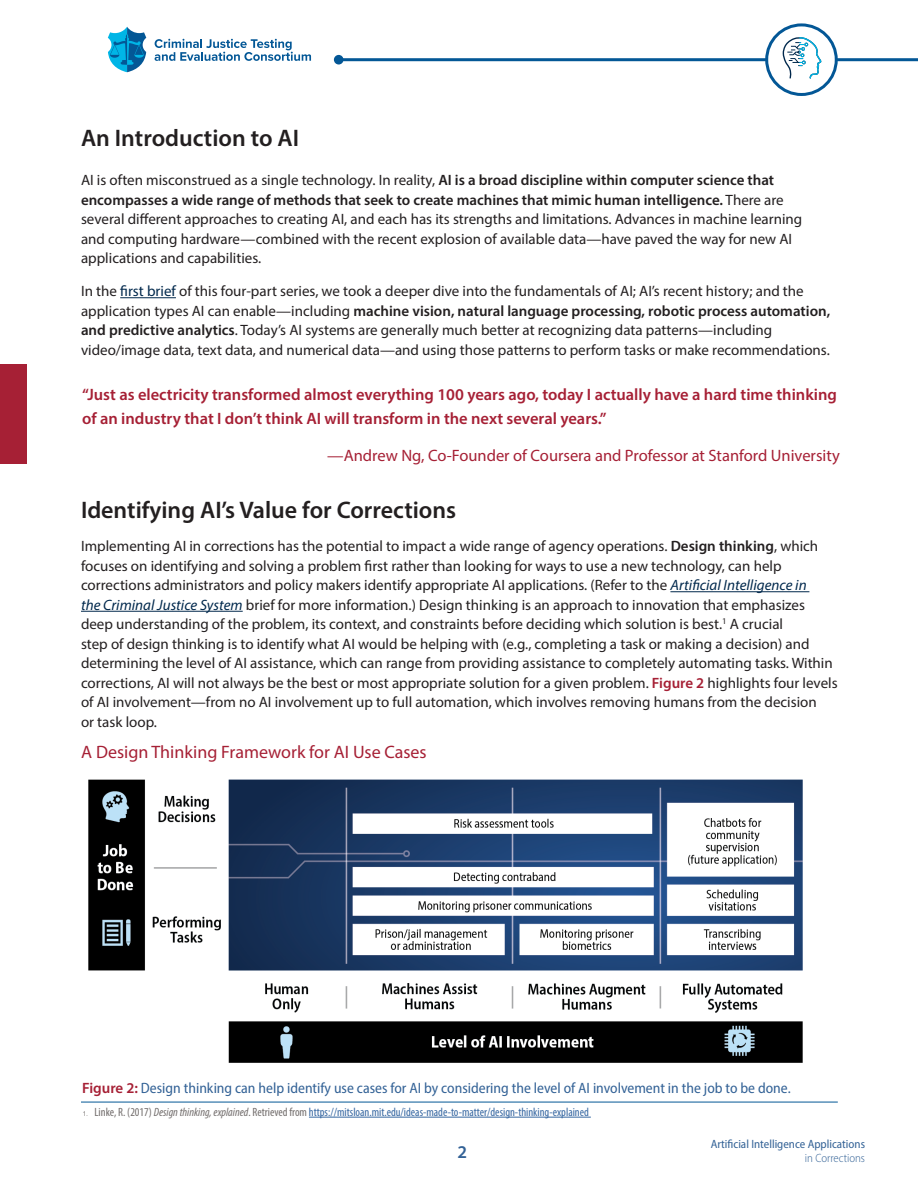
<style>
.page{position:relative;width:918px;height:1188px;background:#fff}
.page>*{position:absolute;margin:0;border:0;box-sizing:border-box;transform-origin:0 0}
.Header2{font:600 24px "Myriad Pro";color:#231f20}
.Header4{font:18px "Myriad Pro";color:#a62035}
.t1{font:600 18px "Myriad Pro";color:#336296}
.Call_out{font:600 16.5px/24px "Myriad Pro";color:#a62035}
.Call_out-2{font:16.5px "Myriad Pro";color:#a62035}
.t2{font:15px/19.5px "Myriad Pro";color:#231f20}
.Graphic_Header_Figur{font:semi-condensed 15px "Myriad Pro";color:#336296}
.t3{font:condensed 12px "Myriad Pro";color:#3566a1}
.t4{font:semi-condensed 12px "Myriad Pro";color:#336296}
.t5{font:300 semi-condensed 12px "Myriad Pro";color:#336296}
.s1{font-weight:600}
.s2{color:#00284c}
.s3{font-style:italic;color:#00284c}
.s4{font-weight:600;color:#a62035}
.s5{font-weight:600;font-stretch:normal;color:#a62035}
.s6{font-family:"Gill Sans Nova";font-stretch:normal;font-size:7.05px;color:#726d6c}
.s7{color:#726d6c}
.s8{font-style:italic;color:#726d6c}
</style>
<div class="page">
<hr style="left:339px;top:58px;width:579px;height:3px;background:#035796">
<div style="left:334px;top:55px;width:10px;height:10px;background:#035796;border-radius:50%"></div>
<svg style="left:155px;top:39px;width:156px;height:22px"></svg>
<svg style="left:108px;top:27px;width:38px;height:45px"></svg>
<div style="left:767px;top:25px;width:69px;height:69px;background:#fff;border-radius:50%"></div>
<svg style="left:782px;top:37px;width:40px;height:42px"></svg>
<div style="left:765px;top:23px;width:73px;height:73px;border:3px solid #035796;border-radius:50%"></div>
<hr style="left:120px;top:297px;width:56px;height:1px;background:#00284c">
<hr style="left:670px;top:591px;width:139px;height:1px;background:#00284c">
<hr style="left:81px;top:611px;width:162px;height:1px;background:#00284c">
<div style="left:0;top:364px;width:26px;height:100px;background:#a62035"></div>
<hr style="left:81px;top:1102px;width:757px;height:1px;background:#035796">
<hr style="left:309px;top:1117px;width:282px;height:1px;background:#3566a1">
<img style="left:88px;top:779px;width:715px;height:284px">
<p class="Header2" style="left:81px;top:122px;width:220px">An Introduction to AI</p>
<p class="t2" style="left:81px;top:170px;width:723px">AI is often misconstrued as a single technology. In reality, <span class="s1">AI is a broad discipline within computer science that encompasses a wide range of methods that seek to create machines that mimic human intelligence.</span> There are several different approaches to creating AI, and each has its strengths and limitations. Advances in machine learning and computing hardware—combined with the recent explosion of available data—have paved the way for new AI applications and capabilities.</p>
<p class="t2" style="left:81px;top:281px;width:751px">In the <span class="s2">first brief</span> of this four-part series, we took a deeper dive into the fundamentals of AI; AI’s recent history; and the application types AI can enable—including <span class="s1">machine vision, natural language processing, robotic process automation, and predictive analytics</span>. Today’s AI systems are generally much better at recognizing data patterns—including video/image data, text data, and numerical data—and using those patterns to perform tasks or make recommendations.</p>
<p class="Call_out" style="left:82px;top:382px;width:757px">“Just as electricity transformed almost everything 100 years ago, today I actually have a hard time thinking of an industry that I don’t think AI will transform in the next several years.”</p>
<p class="Call_out-2" style="left:327px;top:446px;width:514px">—Andrew Ng, Co-Founder of Coursera and Professor at Stanford University</p>
<p class="Header2" style="left:81px;top:495px;width:377px">Identifying AI’s Value for Corrections</p>
<p class="t2" style="left:81px;top:536px;width:758px">Implementing AI in corrections has the potential to impact a wide range of agency operations. <span class="s1">Design thinking</span>, which focuses on identifying and solving a problem first rather than looking for ways to use a new technology, can help corrections administrators and policy makers identify appropriate AI applications. (Refer to the <span class="s3">Artificial Intelligence in<br>the Criminal Justice System</span> brief for more information.) Design thinking is an approach to innovation that emphasizes deep understanding of the problem, its context, and constraints before deciding which solution is best.<sup>1</sup> A crucial<br>step of design thinking is to identify what AI would be helping with (e.g., completing a task or making a decision) and determining the level of AI assistance, which can range from providing assistance to completely automating tasks. Within corrections, AI will not always be the best or most appropriate solution for a given problem. <span class="s4">Figure 2</span> highlights four levels of AI involvement—from no AI involvement up to full automation, which involves removing humans from the decision<br>or task loop.</p>
<p class="Header4" style="left:81px;top:741px;width:347px">A Design Thinking Framework for AI Use Cases</p>
<p class="Graphic_Header_Figur" style="left:82px;top:1078px;width:710px"><span class="s5">Figure 2:</span> Design thinking can help identify use cases for AI by considering the level of AI involvement in the job to be done.</p>
<p class="t3" style="left:83px;top:1105px;width:508px"><span class="s6">1.</span> <span class="s7">Linke, R. (2017)</span> <span class="s8">Design thinking, explained</span><span class="s7">. Retrieved from</span> https://mitsloan.mit.edu/ideas-made-to-matter/design-thinking-explained</p>
<p class="t1" style="left:458px;top:1141px;width:11px">2</p>
<p class="t4" style="left:711px;top:1136px;width:156px">Artificial Intelligence Applications</p>
<p class="t5" style="left:805px;top:1151px;width:62px">in Corrections</p>
</div>
